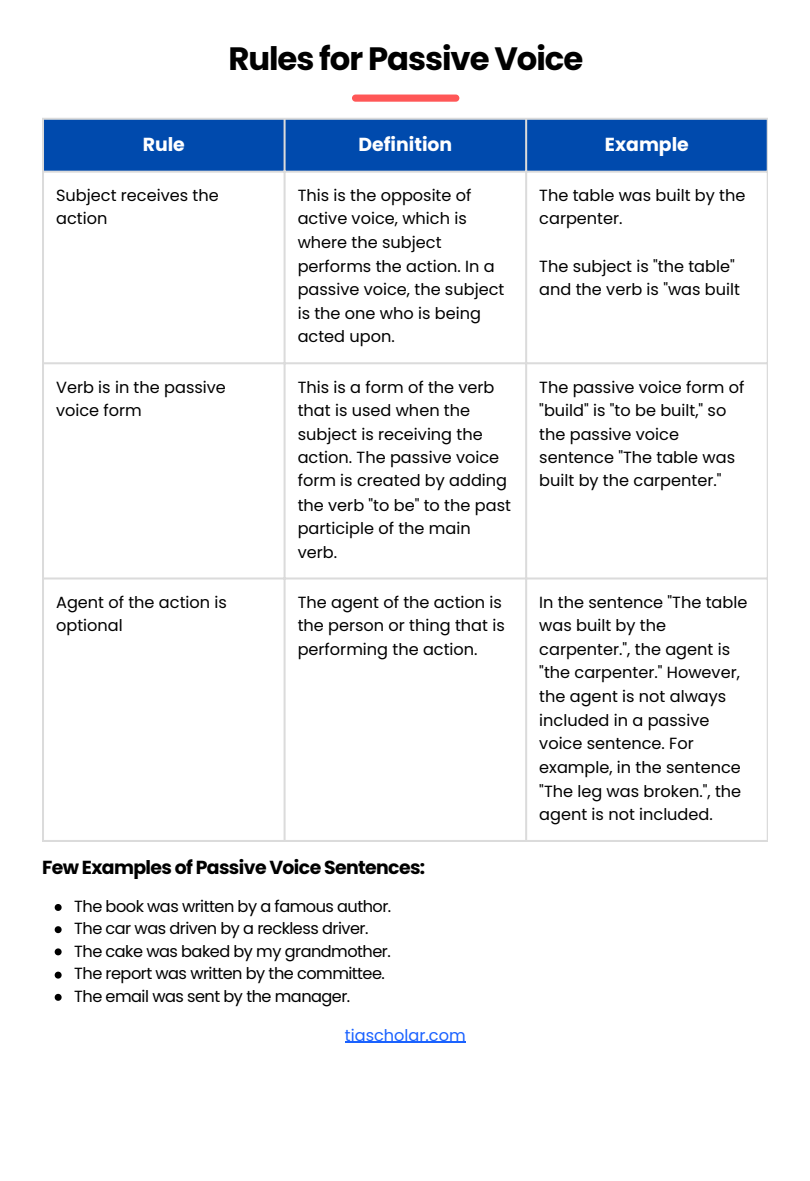
<style>
.page{position:relative;width:810px;height:1181px;background:#fff}
.page>*{position:absolute;margin:0;border:0;box-sizing:border-box;transform-origin:0 0}
.t1{font:700 32.25px "Poppins";letter-spacing:-.03em;color:#000}
.t2{font:700 18.9px "Poppins";letter-spacing:-.03em;color:#000}
.t3{font:700 18.9px "Poppins";color:#fff}
.t4{font:16.2px/23.5px "Poppins";color:#000}
.t5{font:16.2px "Poppins";letter-spacing:-.03em;color:#000}
.t6{font:16.2px "Poppins";color:#1a62ff}
</style>
<div class="page">
<hr style="left:345px;top:1041px;width:121px;height:1px;background:#1a62ff">
<div style="left:352px;top:94px;width:107px;height:8px;background:#ff5757;border-radius:4px"></div>
<div style="left:44px;top:120px;width:723px;height:51px;background:#004aad"></div>
<hr style="left:42px;top:120px;width:2px;height:720px;background:#dbdbdb">
<hr style="left:284px;top:120px;width:2px;height:720px;background:#dbdbdb">
<hr style="left:525px;top:120px;width:2px;height:720px;background:#dbdbdb">
<hr style="left:767px;top:120px;width:1px;height:720px;background:#dbdbdb">
<hr style="left:42px;top:118px;width:726px;height:2px;background:#dbdbdb">
<hr style="left:42px;top:171px;width:726px;height:2px;background:#dbdbdb">
<hr style="left:42px;top:362px;width:726px;height:2px;background:#dbdbdb">
<hr style="left:42px;top:577px;width:726px;height:2px;background:#dbdbdb">
<hr style="left:42px;top:840px;width:726px;height:2px;background:#dbdbdb">
<svg style="left:55px;top:904px;width:7px;height:7px"></svg>
<svg style="left:55px;top:926px;width:7px;height:7px"></svg>
<svg style="left:55px;top:948px;width:7px;height:7px"></svg>
<svg style="left:55px;top:971px;width:7px;height:7px"></svg>
<svg style="left:55px;top:993px;width:7px;height:7px"></svg>
<h1 class="t1" style="left:228px;top:36px;width:357px">Rules for Passive Voice</h1>
<p class="t3" style="left:143px;top:131px;width:44px">Rule</p>
<p class="t3" style="left:358px;top:131px;width:95px">Definition</p>
<p class="t3" style="left:605px;top:131px;width:85px">Example</p>
<p class="t4" style="left:56px;top:184px;width:164px">Subject receives the action</p>
<p class="t4" style="left:298px;top:183px;width:208px">This is the opposite of active voice, which is where the subject performs the action. In a passive voice, the subject is the one who is being acted upon.</p>
<p class="t4" style="left:539px;top:184px;width:208px">The table was built by the carpenter.</p>
<p class="t4" style="left:539px;top:254px;width:202px">The subject is "the table" and the verb is "was built</p>
<p class="t4" style="left:56px;top:375px;width:171px">Verb is in the passive voice form</p>
<p class="t4" style="left:298px;top:375px;width:215px">This is a form of the verb that is used when the subject is receiving the action. The passive voice form is created by adding the verb "to be" to the past participle of the main verb.</p>
<p class="t4" style="left:539px;top:375px;width:207px">The passive voice form of "build" is "to be built," so the passive voice sentence "The table was built by the carpenter."</p>
<p class="t4" style="left:56px;top:590px;width:172px">Agent of the action is optional</p>
<p class="t4" style="left:298px;top:590px;width:209px">The agent of the action is the person or thing that is performing the action.</p>
<p class="t4" style="left:539px;top:590px;width:210px">In the sentence "The table was built by the carpenter.", the agent is "the carpenter." However, the agent is not always included in a passive voice sentence. For example, in the sentence "The leg was broken.", the agent is not included.</p>
<h2 class="t2" style="left:42px;top:854px;width:385px">Few Examples of Passive Voice Sentences:</h2>
<p class="t5" style="left:74px;top:894px;width:319px">The book was written by a famous author.</p>
<p class="t5" style="left:74px;top:916px;width:296px">The car was driven by a reckless driver.</p>
<p class="t5" style="left:74px;top:939px;width:318px">The cake was baked by my grandmother.</p>
<p class="t5" style="left:74px;top:962px;width:312px">The report was written by the committee.</p>
<p class="t5" style="left:74px;top:985px;width:278px">The email was sent by the manager.</p>
<p class="t6" style="left:345px;top:1023px;width:122px">tiascholar.com</p>
</div>
